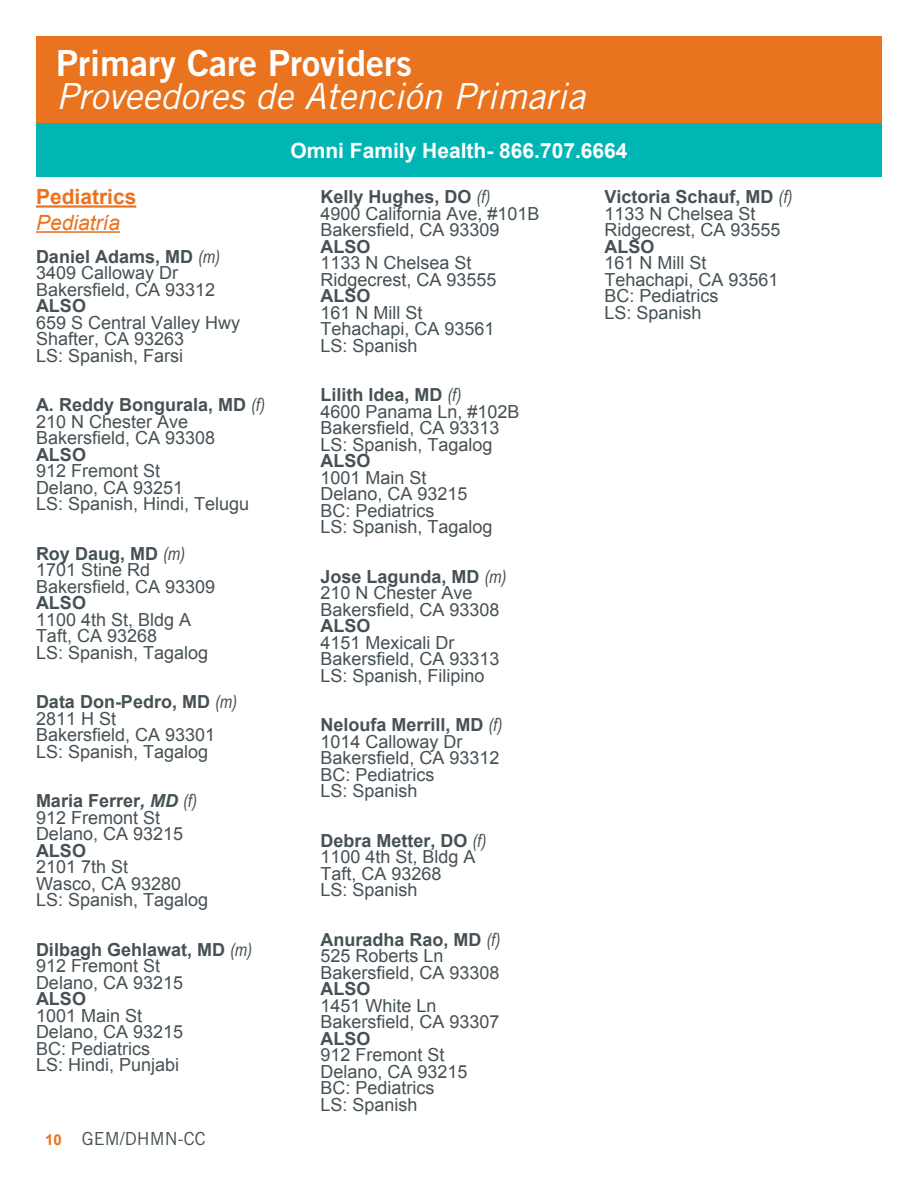
<style>
.page{position:relative;width:918px;height:1188px;background:#fff}
.page>*{position:absolute;margin:0;border:0;box-sizing:border-box;transform-origin:0 0}
.t1{font:italic 36px "Trade Gothic LT Std";color:#fff}
.t2{font:36px "Trade Gothic LT Std Bd 2";color:#fff}
.Body_Text{font:700 21px "Arial";color:#fff}
.t3{font:700 21px "Arial";color:#e9731e}
.t4{font:italic 21px "Arial";color:#e9731e}
.Body_Text-2{font:18px "Arial";color:#465155}
.Specialist_Specialty{font:700 18px "Arial";color:#465155}
.Specialists{font:18px "Arial";color:#465155}
.Specialists-2{font:700 18px "Arial";color:#465155}
.Specialist_Specialty-2{font:18px "Arial";color:#465155}
.t5{font:18px "Trade Gothic LT Std";color:#465155}
.Body_Text-3{font:700 18px "Arial";color:#465155}
.s1{font-family:"Arial Narrow";font-weight:400;font-style:italic}
.s2{font-style:italic}
.s3{font-family:"Arial";font-weight:700;font-size:15px;color:#e9731e}
</style>
<div class="page">
<div style="left:36px;top:36px;width:846px;height:87px;background:#e9731e"></div>
<div style="left:36px;top:123px;width:846px;height:54px;background:#00b6b5"></div>
<hr style="left:36px;top:205px;width:100px;height:3px;background:#e9731e">
<hr style="left:36px;top:231px;width:84px;height:2px;background:#e9731e">
<p class="t2" style="left:56px;top:41px;width:357px">Primary Care Providers</p>
<p class="t1" style="left:56px;top:74px;width:530px">Proveedores de Atención Primaria</p>
<p class="Body_Text" style="left:290px;top:137px;width:339px">Omni Family Health- 866.707.6664</p>
<p class="t3" style="left:36px;top:183px;width:102px">Pediatrics</p>
<p class="t4" style="left:36px;top:209px;width:86px">Pediatría</p>
<p class="Specialist_Specialty" style="left:36px;top:245px;width:186px">Daniel Adams, MD <span class="s1">(m)</span></p>
<p class="Body_Text-2" style="left:36px;top:261px;width:144px">3409 Calloway Dr</p>
<p class="Body_Text-2" style="left:36px;top:278px;width:181px">Bakersfield, CA 93312</p>
<p class="Specialist_Specialty" style="left:36px;top:294px;width:52px">ALSO</p>
<p class="Body_Text-2" style="left:36px;top:311px;width:206px">659 S Central Valley Hwy</p>
<p class="Body_Text-2" style="left:36px;top:327px;width:150px">Shafter, CA 93263</p>
<p class="Specialist_Specialty-2" style="left:36px;top:344px;width:149px">LS: Spanish, Farsi</p>
<p class="Specialist_Specialty" style="left:36px;top:393px;width:230px">A. Reddy Bongurala, MD <span class="s1">(f)</span></p>
<p class="Body_Text-2" style="left:36px;top:410px;width:154px">210 N Chester Ave</p>
<p class="Body_Text-2" style="left:36px;top:426px;width:181px">Bakersfield, CA 93308</p>
<p class="Body_Text-3" style="left:36px;top:443px;width:52px">ALSO</p>
<p class="Body_Text-2" style="left:36px;top:459px;width:126px">912 Fremont St</p>
<p class="Body_Text-2" style="left:36px;top:476px;width:149px">Delano, CA 93251</p>
<p class="Body_Text-2" style="left:36px;top:492px;width:215px">LS: Spanish, Hindi, Telugu</p>
<p class="Specialist_Specialty" style="left:36px;top:542px;width:151px">Roy Daug, MD <span class="s1">(m)</span></p>
<p class="Body_Text-2" style="left:36px;top:558px;width:116px">1701 Stine Rd</p>
<p class="Body_Text-2" style="left:36px;top:575px;width:181px">Bakersfield, CA 93309</p>
<p class="Specialist_Specialty" style="left:36px;top:591px;width:52px">ALSO</p>
<p class="Body_Text-2" style="left:36px;top:608px;width:157px">1100 4th St, Bldg A</p>
<p class="Body_Text-2" style="left:36px;top:624px;width:123px">Taft, CA 93268</p>
<p class="Body_Text-2" style="left:36px;top:641px;width:174px">LS: Spanish, Tagalog</p>
<p class="Specialist_Specialty" style="left:36px;top:690px;width:203px">Data Don-Pedro, MD <span class="s1">(m)</span></p>
<p class="Body_Text-2" style="left:36px;top:707px;width:82px">2811 H St</p>
<p class="Body_Text-2" style="left:36px;top:723px;width:181px">Bakersfield, CA 93301</p>
<p class="Specialists" style="left:36px;top:740px;width:174px">LS: Spanish, Tagalog</p>
<p class="Specialists-2" style="left:36px;top:789px;width:162px">Maria Ferrer<span class="s2">, MD</span> <span class="s1">(f)</span></p>
<p class="Body_Text-2" style="left:36px;top:806px;width:126px">912 Fremont St</p>
<p class="Body_Text-2" style="left:36px;top:822px;width:149px">Delano, CA 93215</p>
<p class="Specialist_Specialty" style="left:36px;top:839px;width:52px">ALSO</p>
<p class="Specialists" style="left:36px;top:855px;width:94px">2101 7th St</p>
<p class="Specialists" style="left:36px;top:872px;width:147px">Wasco, CA 93280</p>
<p class="Body_Text-2" style="left:36px;top:888px;width:174px">LS: Spanish, Tagalog</p>
<p class="Specialist_Specialty" style="left:36px;top:938px;width:218px">Dilbagh Gehlawat, MD <span class="s1">(m)</span></p>
<p class="Body_Text-2" style="left:36px;top:954px;width:126px">912 Fremont St</p>
<p class="Body_Text-2" style="left:36px;top:971px;width:149px">Delano, CA 93215</p>
<p class="Specialist_Specialty" style="left:36px;top:987px;width:52px">ALSO</p>
<p class="Body_Text-2" style="left:36px;top:1004px;width:108px">1001 Main St</p>
<p class="Body_Text-2" style="left:36px;top:1020px;width:149px">Delano, CA 93215</p>
<p class="Body_Text-2" style="left:36px;top:1037px;width:116px">BC: Pediatrics</p>
<p class="Body_Text-2" style="left:36px;top:1053px;width:145px">LS: Hindi, Punjabi</p>
<p class="Specialist_Specialty" style="left:320px;top:185px;width:171px">Kelly Hughes, DO <span class="s1">(f)</span></p>
<p class="Body_Text-2" style="left:320px;top:202px;width:221px">4900 California Ave, #101B</p>
<p class="Body_Text-2" style="left:320px;top:218px;width:181px">Bakersfield, CA 93309</p>
<p class="Specialist_Specialty" style="left:320px;top:235px;width:52px">ALSO</p>
<p class="Body_Text-2" style="left:320px;top:251px;width:153px">1133 N Chelsea St</p>
<p class="Body_Text-2" style="left:320px;top:268px;width:178px">Ridgecrest, CA 93555</p>
<p class="Specialist_Specialty" style="left:320px;top:284px;width:52px">ALSO</p>
<p class="Body_Text-2" style="left:320px;top:301px;width:104px">161 N Mill St</p>
<p class="Body_Text-2" style="left:320px;top:317px;width:176px">Tehachapi, CA 93561</p>
<p class="Body_Text-2" style="left:320px;top:334px;width:99px">LS: Spanish</p>
<p class="Specialist_Specialty" style="left:320px;top:383px;width:142px">Lilith Idea, MD <span class="s1">(f)</span></p>
<p class="Body_Text-2" style="left:320px;top:400px;width:201px">4600 Panama Ln, #102B</p>
<p class="Body_Text-2" style="left:320px;top:416px;width:181px">Bakersfield, CA 93313</p>
<p class="Body_Text-2" style="left:320px;top:433px;width:174px">LS: Spanish, Tagalog</p>
<p class="Specialist_Specialty" style="left:320px;top:449px;width:52px">ALSO</p>
<p class="Body_Text-2" style="left:320px;top:466px;width:108px">1001 Main St</p>
<p class="Body_Text-2" style="left:320px;top:482px;width:149px">Delano, CA 93215</p>
<p class="Body_Text-2" style="left:320px;top:499px;width:116px">BC: Pediatrics</p>
<p class="Body_Text-2" style="left:320px;top:515px;width:174px">LS: Spanish, Tagalog</p>
<p class="Specialist_Specialty" style="left:320px;top:565px;width:188px">Jose Lagunda, MD <span class="s1">(m)</span></p>
<p class="Body_Text-2" style="left:320px;top:581px;width:154px">210 N Chester Ave</p>
<p class="Body_Text-2" style="left:320px;top:598px;width:181px">Bakersfield, CA 93308</p>
<p class="Specialist_Specialty" style="left:320px;top:614px;width:52px">ALSO</p>
<p class="Body_Text-2" style="left:320px;top:631px;width:136px">4151 Mexicali Dr</p>
<p class="Body_Text-2" style="left:320px;top:647px;width:181px">Bakersfield, CA 93313</p>
<p class="Body_Text-2" style="left:320px;top:664px;width:166px">LS: Spanish, Filipino</p>
<p class="Specialist_Specialty" style="left:320px;top:713px;width:183px">Neloufa Merrill, MD <span class="s1">(f)</span></p>
<p class="Body_Text-2" style="left:320px;top:730px;width:144px">1014 Calloway Dr</p>
<p class="Body_Text-2" style="left:320px;top:746px;width:181px">Bakersfield, CA 93312</p>
<p class="Body_Text-2" style="left:320px;top:763px;width:116px">BC: Pediatrics</p>
<p class="Body_Text-2" style="left:320px;top:779px;width:99px">LS: Spanish</p>
<p class="Specialist_Specialty" style="left:320px;top:829px;width:167px">Debra Metter, DO <span class="s1">(f)</span></p>
<p class="Body_Text-2" style="left:320px;top:845px;width:157px">1100 4th St, Bldg A</p>
<p class="Body_Text-2" style="left:320px;top:862px;width:123px">Taft, CA 93268</p>
<p class="Body_Text-2" style="left:320px;top:878px;width:99px">LS: Spanish</p>
<p class="Specialist_Specialty" style="left:320px;top:928px;width:181px">Anuradha Rao, MD <span class="s1">(f)</span></p>
<p class="Body_Text-2" style="left:320px;top:944px;width:125px">525 Roberts Ln</p>
<p class="Body_Text-2" style="left:320px;top:961px;width:181px">Bakersfield, CA 93308</p>
<p class="Specialist_Specialty" style="left:320px;top:977px;width:52px">ALSO</p>
<p class="Body_Text-2" style="left:320px;top:994px;width:118px">1451 White Ln</p>
<p class="Body_Text-2" style="left:320px;top:1010px;width:181px">Bakersfield, CA 93307</p>
<p class="Specialist_Specialty" style="left:320px;top:1027px;width:52px">ALSO</p>
<p class="Body_Text-2" style="left:320px;top:1043px;width:126px">912 Fremont St</p>
<p class="Body_Text-2" style="left:320px;top:1060px;width:149px">Delano, CA 93215</p>
<p class="Body_Text-2" style="left:320px;top:1076px;width:116px">BC: Pediatrics</p>
<p class="Body_Text-2" style="left:320px;top:1093px;width:99px">LS: Spanish</p>
<p class="Specialist_Specialty" style="left:604px;top:185px;width:189px">Victoria Schauf, MD <span class="s1">(f)</span></p>
<p class="Body_Text-2" style="left:604px;top:202px;width:153px">1133 N Chelsea St</p>
<p class="Body_Text-2" style="left:604px;top:218px;width:178px">Ridgecrest, CA 93555</p>
<p class="Specialist_Specialty" style="left:604px;top:235px;width:52px">ALSO</p>
<p class="Body_Text-2" style="left:604px;top:251px;width:104px">161 N Mill St</p>
<p class="Body_Text-2" style="left:604px;top:268px;width:176px">Tehachapi, CA 93561</p>
<p class="Body_Text-2" style="left:604px;top:284px;width:116px">BC: Pediatrics</p>
<p class="Body_Text-2" style="left:604px;top:301px;width:99px">LS: Spanish</p>
<p class="t5" style="left:45px;top:1128px;width:162px"><span class="s3">10</span> GEM/DHMN-CC</p>
</div>
